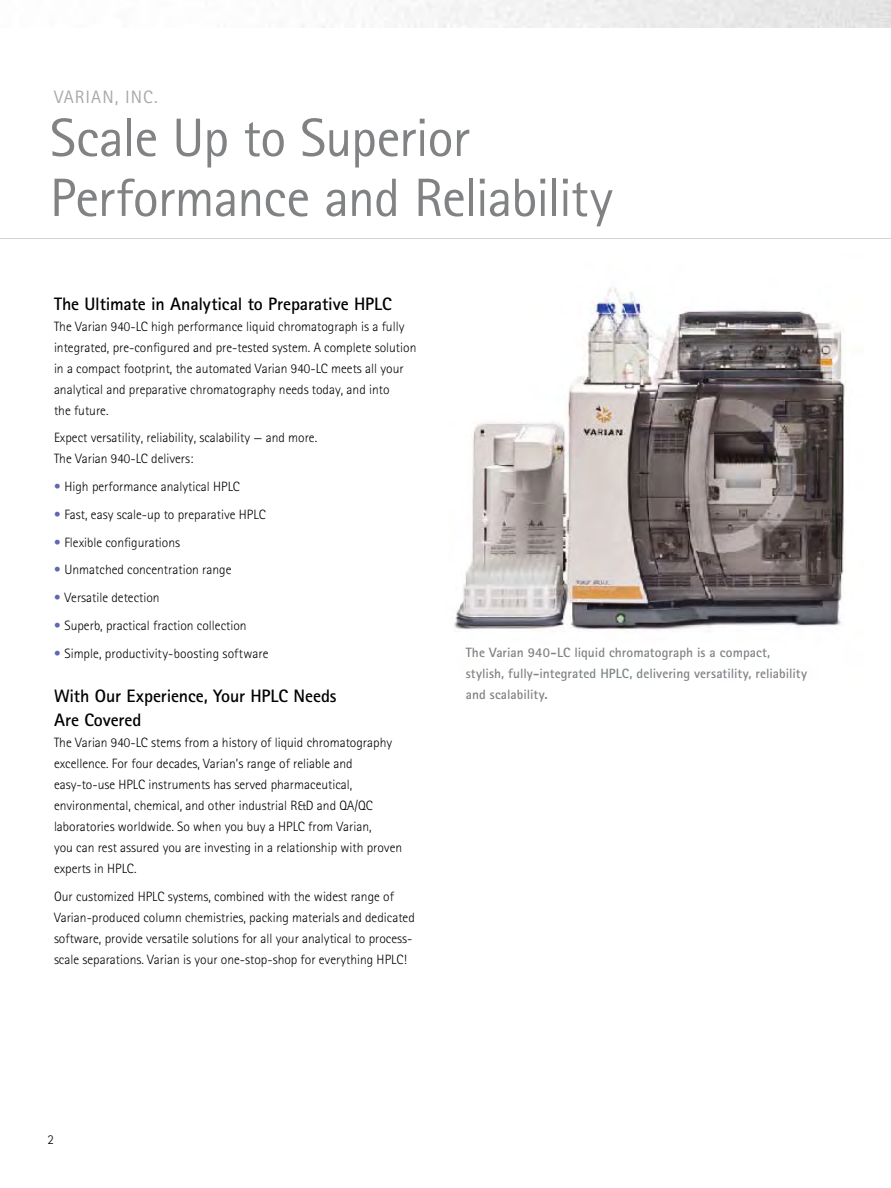
<style>
.page{position:relative;width:891px;height:1188px;background:#fff}
.page>*{position:absolute;margin:0;border:0;box-sizing:border-box;transform-origin:0 0}
.t1{font:54px/60px "Rotis Sans Serif";letter-spacing:-.02em;color:#808284}
.t2{font:700 18px/24px "Rotis Sans Serif";letter-spacing:-.005em;color:#000}
.t3{font:18px "Rotis Sans Serif";letter-spacing:.05em;color:#a7a9ac}
.t4{font:300 13.5px/21px "Rotis Sans Serif";color:#000}
.t5{font:700 13.5px/21px "Rotis Sans Serif";color:#808284}
.s1{color:#6266af}
</style>
<div class="page">
<hr style="left:0;top:238px;width:891px;height:1px;background:#d1d3d4">
<img style="left:454px;top:288px;width:391px;height:343px">
<h2 class="t3" style="left:54px;top:86px;width:105px">VARIAN, INC.</h2>
<h1 class="t1" style="left:50px;top:107px;width:564px">Scale Up to Superior<br>Performance and Reliability</h1>
<h2 class="t2" style="left:54px;top:291px;width:339px">The Ultimate in Analytical to Preparative HPLC</h2>
<p class="t4" style="left:54px;top:316px;width:364px">The Varian 940-LC high performance liquid chromatograph is a fully integrated, pre-configured and pre-tested system. A complete solution in a compact footprint, the automated Varian 940-LC meets all your analytical and preparative chromatography needs today, and into<br>the future.</p>
<p class="t4" style="left:54px;top:427px;width:265px">Expect versatility, reliability, scalability — and more.<br>The Varian 940-LC delivers:</p>
<p class="t4" style="left:54px;top:476px;width:187px"><span class="s1">•</span> High performance analytical HPLC</p>
<p class="t4" style="left:54px;top:504px;width:213px"><span class="s1">•</span> Fast, easy scale-up to preparative HPLC</p>
<p class="t4" style="left:54px;top:532px;width:128px"><span class="s1">•</span> Flexible configurations</p>
<p class="t4" style="left:54px;top:559px;width:179px"><span class="s1">•</span> Unmatched concentration range</p>
<p class="t4" style="left:54px;top:587px;width:107px"><span class="s1">•</span> Versatile detection</p>
<p class="t4" style="left:54px;top:615px;width:194px"><span class="s1">•</span> Superb, practical fraction collection</p>
<p class="t4" style="left:54px;top:643px;width:216px"><span class="s1">•</span> Simple, productivity-boosting software</p>
<h2 class="t2" style="left:54px;top:684px;width:284px">With Our Experience, Your HPLC Needs<br>Are Covered</h2>
<p class="t4" style="left:54px;top:732px;width:350px">The Varian 940-LC stems from a history of liquid chromatography excellence. For four decades, Varian’s range of reliable and easy-to-use HPLC instruments has served pharmaceutical, environmental, chemical, and other industrial R&amp;D and QA/QC laboratories worldwide. So when you buy a HPLC from Varian,<br>you can rest assured you are investing in a relationship with proven experts in HPLC.</p>
<p class="t4" style="left:54px;top:886px;width:362px">Our customized HPLC systems, combined with the widest range of Varian-produced column chemistries, packing materials and dedicated software, provide versatile solutions for all your analytical to process&shy;scale separations. Varian is your one-stop-shop for everything HPLC!</p>
<p class="t5" style="left:466px;top:641px;width:343px">The Varian 940-LC liquid chromatograph is a compact, stylish, fully-integrated HPLC, delivering versatility, reliability and scalability.</p>
<p class="t4" style="left:48px;top:1129px;width:8px">2</p>
</div>
